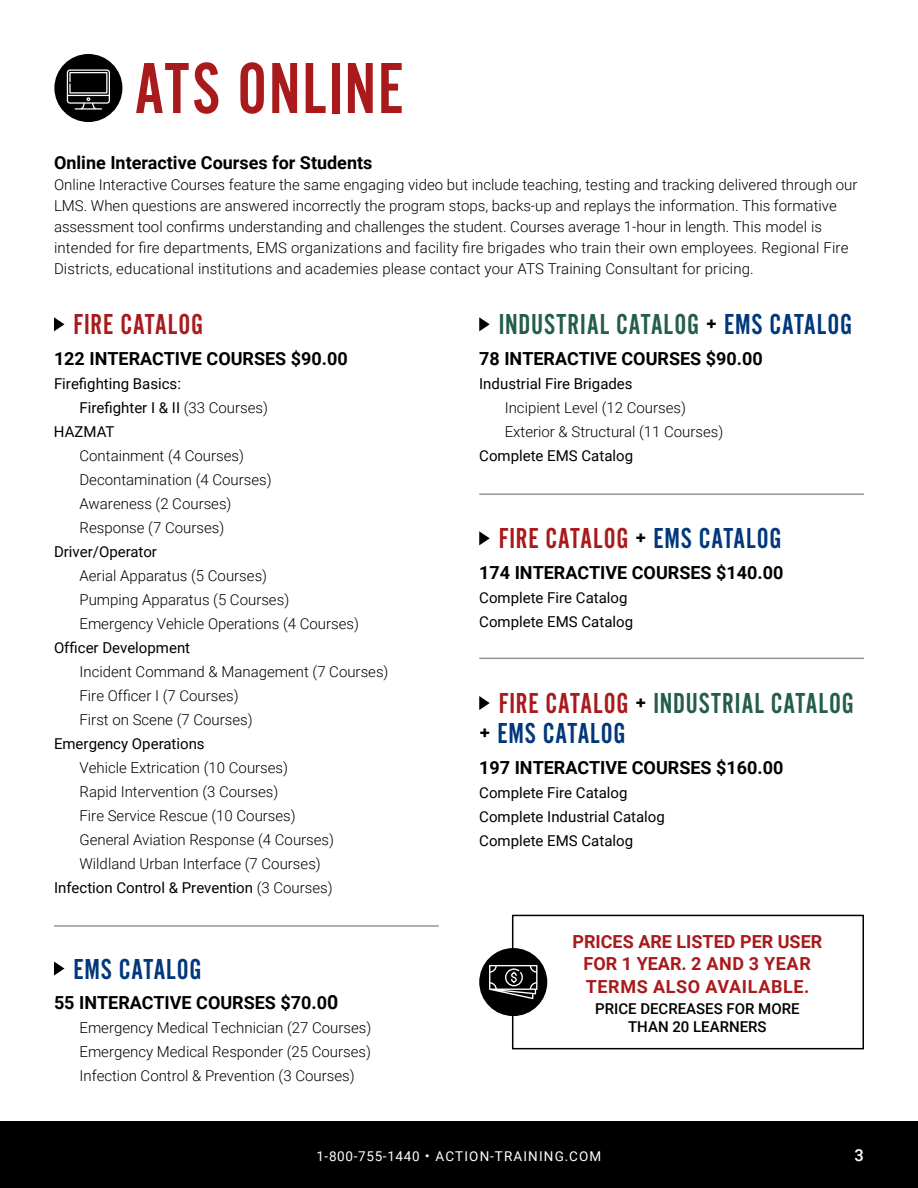
<style>
.page{position:relative;width:918px;height:1188px;background:#fff}
.page>*{position:absolute;margin:0;border:0;box-sizing:border-box;transform-origin:0 0}
.t1{font:75px "Alternate Got No 2 D";letter-spacing:.025em;color:#a81a1c}
.t2{font:30px/30px "Alternate Got No 2 D";letter-spacing:.025em;color:#245e48}
.t3{font:30px "Alternate Got No 2 D";letter-spacing:.025em;color:#a81a1c}
.t4{font:30px "Alternate Got No 2 D";letter-spacing:.025em;color:#01377b}
.t5{font:700 18px "Roboto";color:#000}
.t6{font:700 18px/22.5px "Roboto";color:#a81a1c;text-align:center}
.t7{font:500 16.5px "Roboto";color:#fff}
.t8{font:300 15px/24px "Roboto";color:#000}
.t9{font:15px/24px "Roboto";color:#000}
.t10{font:500 15px/18px "Roboto";color:#000;text-align:center}
.t11{font:13.5px "Roboto";letter-spacing:.085em;color:#fff}
.s1{font-weight:300}
.s2{color:#000}
.s3{color:#01377b}
.s4{color:#a81a1c}
.s5{font-size:19.5px}
.s6{font-family:"Proxima Nova";font-weight:500;font-size:24px}
</style>
<div class="page">
<div style="left:0;top:1121px;width:918px;height:67px;background:#000"></div>
<svg style="left:54px;top:317px;width:10px;height:14px"></svg>
<svg style="left:54px;top:962px;width:10px;height:14px"></svg>
<hr style="left:54px;top:925px;width:385px;height:2px;background:#969798">
<svg style="left:479px;top:317px;width:11px;height:14px"></svg>
<svg style="left:479px;top:531px;width:11px;height:14px"></svg>
<svg style="left:479px;top:696px;width:11px;height:14px"></svg>
<hr style="left:479px;top:493px;width:385px;height:2px;background:#969798">
<hr style="left:479px;top:658px;width:385px;height:1px;background:#969798">
<div style="left:54px;top:54px;width:68px;height:68px;background:#000;border-radius:50%"></div>
<svg style="left:67px;top:69px;width:43px;height:41px"></svg>
<div style="left:512px;top:915px;width:352px;height:134px;border:2px solid #000"></div>
<div style="left:479px;top:948px;width:68px;height:68px;background:#000;border-radius:50%"></div>
<svg style="left:489px;top:965px;width:48px;height:34px"></svg>
<h1 class="t1" style="left:134px;top:49px;width:271px">ATS ONLINE</h1>
<p class="t5" style="left:54px;top:150px;width:320px">Online Interactive Courses for Students</p>
<p class="t8" style="left:54px;top:173px;width:805px;line-height:21px">Online Interactive Courses feature the same engaging video but include teaching, testing and tracking delivered through our LMS. When questions are answered incorrectly the program stops, backs-up and replays the information. This formative assessment tool confirms understanding and challenges the student. Courses average 1-hour in length. This model is intended for fire departments, EMS organizations and facility fire brigades who train their own employees. Regional Fire Districts, educational institutions and academies please contact your ATS Training Consultant for pricing.</p>
<h2 class="t3" style="left:73px;top:309px;width:131px">FIRE CATALOG</h2>
<p class="t5" style="left:54px;top:346px;width:295px">122 INTERACTIVE COURSES $90.00</p>
<p class="t9" style="left:54px;top:371px;width:129px">Firefighting Basics:</p>
<p class="t9" style="left:80px;top:395px;width:190px">Firefighter I &amp; II <span class="s1">(33 Courses)</span></p>
<p class="t9" style="left:54px;top:419px;width:62px">HAZMAT</p>
<p class="t8" style="left:80px;top:443px;width:194px">Containment (4 Courses)<br>Decontamination (4 Courses)<br>Awareness (2 Courses)<br>Response (7 Courses)</p>
<p class="t9" style="left:54px;top:539px;width:105px">Driver/Operator</p>
<p class="t8" style="left:80px;top:563px;width:281px">Aerial Apparatus (5 Courses)<br>Pumping Apparatus (5 Courses)<br>Emergency Vehicle Operations (4 Courses)</p>
<p class="t9" style="left:54px;top:635px;width:138px">Officer Development</p>
<p class="t8" style="left:80px;top:659px;width:311px">Incident Command &amp; Management (7 Courses)<br>Fire Officer I (7 Courses)<br>First on Scene (7 Courses)</p>
<p class="t9" style="left:54px;top:731px;width:152px">Emergency Operations</p>
<p class="t8" style="left:80px;top:755px;width:210px">Vehicle Extrication (10 Courses)</p>
<p class="t8" style="left:80px;top:779px;width:200px">Rapid Intervention (3 Courses)</p>
<p class="t8" style="left:80px;top:803px;width:218px">Fire Service Rescue (10 Courses)</p>
<p class="t8" style="left:80px;top:827px;width:256px">General Aviation Response (4 Courses)</p>
<p class="t8" style="left:80px;top:851px;width:243px">Wildland Urban Interface (7 Courses)</p>
<p class="t9" style="left:54px;top:875px;width:280px">Infection Control &amp; Prevention <span class="s1">(3 Courses)</span></p>
<h2 class="t2" style="left:499px;top:310px;width:355px">INDUSTRIAL CATALOG <span class="s2">+</span> <span class="s3">EMS CATALOG</span></h2>
<p class="t5" style="left:479px;top:346px;width:285px">78 INTERACTIVE COURSES $90.00</p>
<p class="t9" style="left:479px;top:371px;width:155px">Industrial Fire Brigades</p>
<p class="t8" style="left:505px;top:395px;width:220px">Incipient Level (12 Courses)<br>Exterior &amp; Structural (11 Courses)</p>
<p class="t9" style="left:479px;top:443px;width:155px">Complete EMS Catalog</p>
<h2 class="t3" style="left:499px;top:523px;width:284px">FIRE CATALOG <span class="s2">+</span> <span class="s3">EMS CATALOG</span></h2>
<p class="t5" style="left:479px;top:560px;width:306px">174 INTERACTIVE COURSES $140.00</p>
<p class="t9" style="left:479px;top:585px;width:155px">Complete Fire Catalog<br>Complete EMS Catalog</p>
<h2 class="t2" style="left:479px;top:689px;width:376px;text-indent:19px"><span class="s4">FIRE CATALOG</span> <span class="s2">+</span> INDUSTRIAL CATALOG <span class="s2">+</span> <span class="s3">EMS CATALOG</span></h2>
<p class="t5" style="left:479px;top:755px;width:306px">197 INTERACTIVE COURSES $160.00</p>
<p class="t9" style="left:479px;top:780px;width:187px">Complete Fire Catalog<br>Complete Industrial Catalog<br>Complete EMS Catalog</p>
<h2 class="t4" style="left:73px;top:953px;width:130px">EMS CATALOG</h2>
<p class="t5" style="left:54px;top:990px;width:286px">55 INTERACTIVE COURSES $70.0<span class="s5">0</span></p>
<p class="t8" style="left:80px;top:1015px;width:293px;text-align:justify">Emergency Medical Technician (27 Courses)<br>Emergency Medical Responder (25 Courses)<br>Infection Control &amp; Prevention (3 Courses)</p>
<p class="t6" style="left:573px;top:930px;width:251px">PRICES ARE LISTED PER USER<br>FOR 1 YEAR. 2 AND 3 YEAR<br>TERMS ALSO AVAILABLE.</p>
<p class="t10" style="left:595px;top:999px;width:206px">PRICE DECREASES FOR MORE<br>THAN 20 LEARNERS</p>
<p class="t11" style="left:316px;top:1147px;width:287px">1-800-755-1440 <span class="s6">·</span> ACTION-TRAINING.COM</p>
<p class="t7" style="left:855px;top:1144px;width:11px">3</p>
</div>
